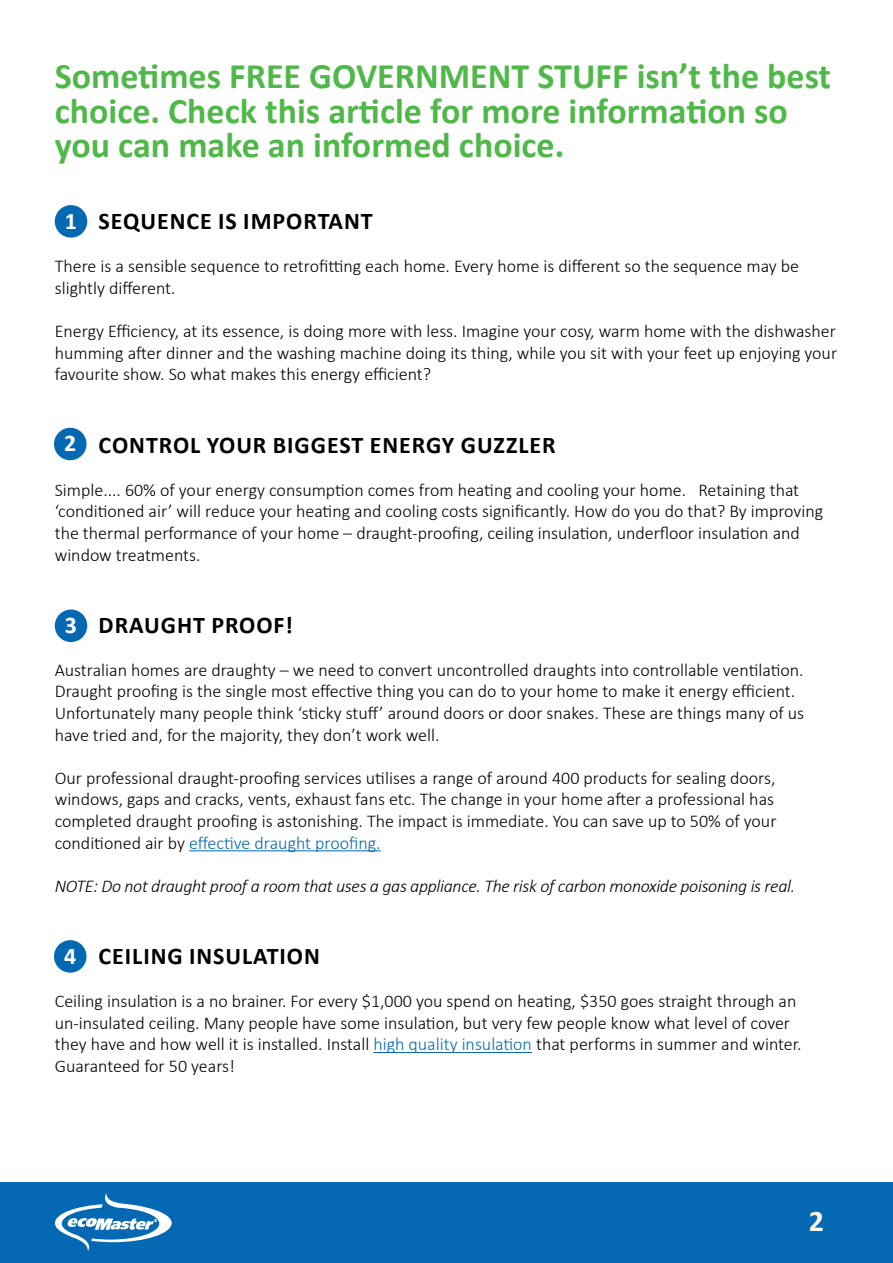
<style>
.page{position:relative;width:893px;height:1263px;background:#fff}
.page>*{position:absolute;margin:0;border:0;box-sizing:border-box;transform-origin:0 0}
.t1{font:700 36px/34.5px "Calibri";color:#50b849}
.t2{font:700 30px "Calibri";color:#fff}
.t3{font:700 24px "Calibri";letter-spacing:.04em;color:#000}
.t4{font:700 24px "Calibri";color:#fff}
.t5{font:300 18px/21.6px "Calibri";color:#000}
.t6{font:italic 300 18px "Calibri";letter-spacing:-.02em;color:#000}
.s1{color:#0469b2}
</style>
<div class="page">
<div style="left:0;top:1182px;width:893px;height:81px;background:#0469b2"></div>
<svg style="left:55px;top:1193px;width:117px;height:58px"></svg>
<hr style="left:189px;top:850px;width:192px;height:1px;background:#0469b2">
<hr style="left:373px;top:1052px;width:159px;height:1px;background:#0469b2">
<div style="left:55px;top:205px;width:32px;height:33px;background:#0469b2;border-radius:50%"></div>
<div style="left:54px;top:428px;width:33px;height:32px;background:#0469b2;border-radius:50%"></div>
<div style="left:55px;top:609px;width:32px;height:33px;background:#0469b2;border-radius:50%"></div>
<div style="left:54px;top:940px;width:33px;height:33px;background:#0469b2;border-radius:50%"></div>
<h1 class="t1" style="left:55px;top:59px;width:778px">Sometimes FREE GOVERNMENT STUFF isn’t the best choice. Check this article for more information so you can make an informed choice.</h1>
<h3 class="t4" style="left:65px;top:204px;width:14px">1</h3>
<h3 class="t3" style="left:99px;top:204px;width:276px">SEQUENCE IS IMPORTANT</h3>
<p class="t5" style="left:55px;top:255px;width:746px">There is a sensible sequence to retrofitting each home. Every home is different so the sequence may be slightly different.</p>
<p class="t5" style="left:55px;top:320px;width:784px;text-align:justify">Energy Efficiency, at its essence, is doing more with less. Imagine your cosy, warm home with the dishwasher humming after dinner and the washing machine doing its thing, while you sit with your feet up enjoying your favourite show. So what makes this energy efficient?</p>
<h3 class="t4" style="left:64px;top:426px;width:14px">2</h3>
<h3 class="t3" style="left:99px;top:428px;width:459px">CONTROL YOUR BIGGEST ENERGY GUZZLER</h3>
<p class="t5" style="left:55px;top:479px;width:770px">Simple.... 60% of your energy consumption comes from heating and cooling your home. Retaining that ‘conditioned air’ will reduce your heating and cooling costs significantly. How do you do that? By improving the thermal performance of your home – draught-proofing, ceiling insulation, underfloor insulation and window treatments.</p>
<h3 class="t3" style="left:99px;top:608px;width:196px">DRAUGHT PROOF!</h3>
<p class="t5" style="left:55px;top:659px;width:751px">Australian homes are draughty – we need to convert uncontrolled draughts into controllable ventilation.<br>Draught proofing is the single most effective thing you can do to your home to make it energy efficient.<br>Unfortunately many people think ‘sticky stuff’ around doors or door snakes. These are things many of us have tried and, for the majority, they don’t work well.</p>
<p class="t5" style="left:55px;top:767px;width:723px">Our professional draught-proofing services utilises a range of around 400 products for sealing doors, windows, gaps and cracks, vents, exhaust fans etc. The change in your home after a professional has completed draught proofing is astonishing. The impact is immediate. You can save up to 50% of your conditioned air by <span class="s1">effective draught proofing.</span></p>
<p class="t6" style="left:55px;top:875px;width:742px">NOTE: Do not draught proof a room that uses a gas appliance. The risk of carbon monoxide poisoning is real.</p>
<h3 class="t4" style="left:65px;top:608px;width:14px">3</h3>
<h3 class="t3" style="left:99px;top:939px;width:223px">CEILING INSULATION</h3>
<p class="t5" style="left:55px;top:990px;width:748px">Ceiling insulation is a no brainer. For every $1,000 you spend on heating, $350 goes straight through an un-insulated ceiling. Many people have some insulation, but very few people know what level of cover they have and how well it is installed. Install <span class="s1">high quality insulation</span> that performs in summer and winter.<br>Guaranteed for 50 years!</p>
<h3 class="t4" style="left:64px;top:939px;width:14px">4</h3>
<h2 class="t2" style="left:809px;top:1200px;width:17px">2</h2>
</div>
